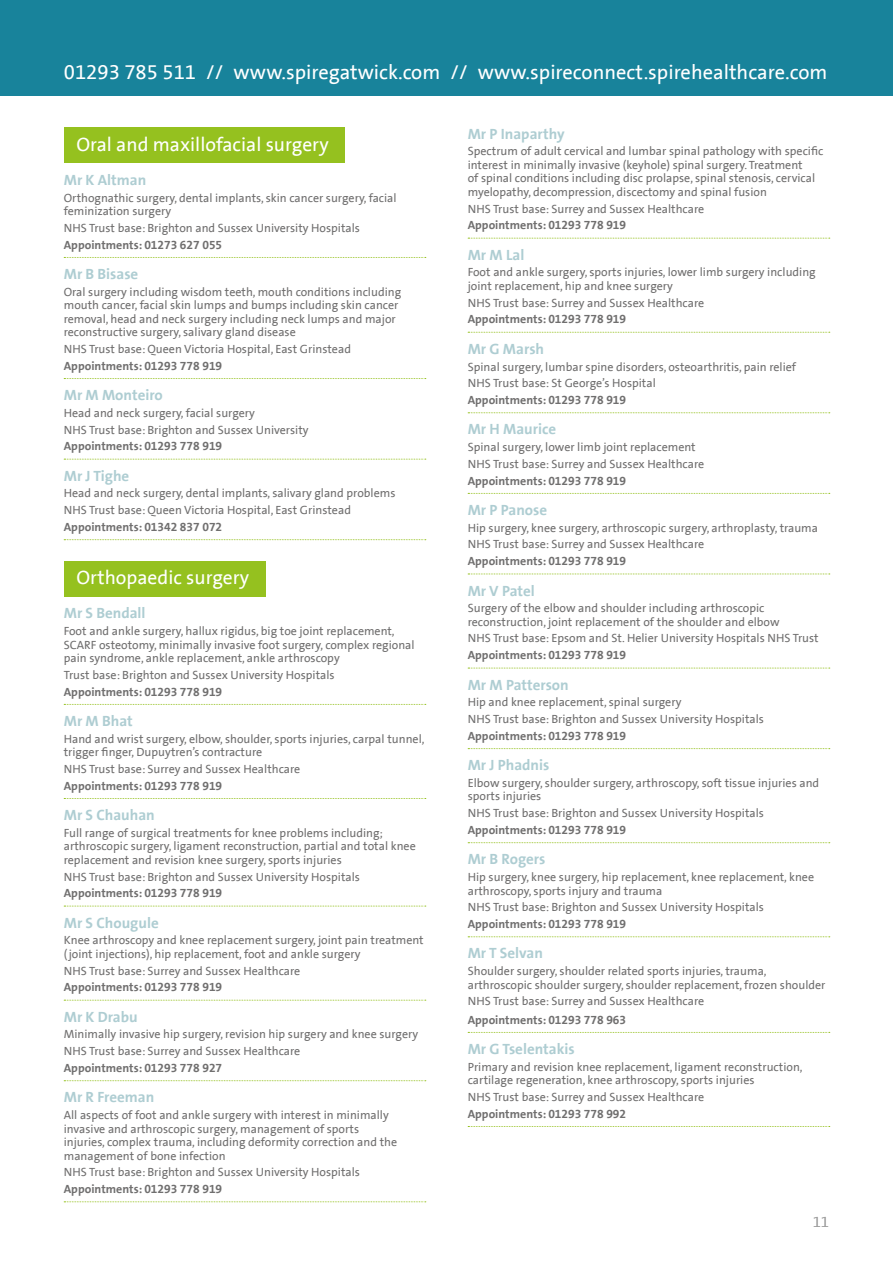
<style>
.page{position:relative;width:893px;height:1263px;background:#fff}
.page>*{position:absolute;margin:0;border:0;box-sizing:border-box;transform-origin:0 0}
.t1{font:20.4px "The Sans Spire";color:#fff}
.t2{font:19.5px "The Sans Spire";color:#fff}
.t3{font:700 15px "The Sans Spire";color:#aecdd2}
.t4{font:300 15px "The Sans Spire";color:#9f9f9f}
.t5{font:12px/13.5px "The Sans Spire";color:#706f6f}
.t6{font:700 12px "The Sans Spire";color:#706f6f}
</style>
<div class="page">
<div style="left:0;top:0;width:893px;height:95px;background:#18839b"></div>
<svg style="left:64px;top:257px;width:362px;height:1px"></svg>
<svg style="left:64px;top:378px;width:362px;height:1px"></svg>
<svg style="left:64px;top:459px;width:362px;height:1px"></svg>
<svg style="left:64px;top:539px;width:362px;height:1px"></svg>
<div style="left:64px;top:128px;width:280px;height:35px;background:#95c11f"></div>
<svg style="left:64px;top:704px;width:362px;height:1px"></svg>
<svg style="left:64px;top:798px;width:362px;height:1px"></svg>
<svg style="left:64px;top:906px;width:362px;height:1px"></svg>
<svg style="left:64px;top:1000px;width:362px;height:1px"></svg>
<svg style="left:64px;top:1080px;width:362px;height:1px"></svg>
<svg style="left:64px;top:1201px;width:362px;height:1px"></svg>
<div style="left:64px;top:561px;width:202px;height:36px;background:#95c11f"></div>
<svg style="left:468px;top:238px;width:362px;height:1px"></svg>
<svg style="left:468px;top:332px;width:362px;height:1px"></svg>
<svg style="left:468px;top:412px;width:362px;height:1px"></svg>
<svg style="left:468px;top:493px;width:362px;height:1px"></svg>
<svg style="left:468px;top:574px;width:362px;height:1px"></svg>
<svg style="left:468px;top:668px;width:362px;height:1px"></svg>
<svg style="left:468px;top:748px;width:362px;height:1px"></svg>
<svg style="left:468px;top:842px;width:362px;height:1px"></svg>
<svg style="left:468px;top:936px;width:362px;height:1px"></svg>
<svg style="left:468px;top:1032px;width:362px;height:1px"></svg>
<svg style="left:468px;top:1126px;width:362px;height:1px"></svg>
<h1 class="t1" style="left:64px;top:60px;width:765px">01293 785 511 // www.spiregatwick.com // www.spireconnect.spirehealthcare.com</h1>
<h2 class="t2" style="left:77px;top:133px;width:254px">Oral and maxillofacial surgery</h2>
<p class="t3" style="left:64px;top:171px;width:84px">Mr K Altman</p>
<p class="t5" style="left:64px;top:191px;width:334px">Orthognathic surgery, dental implants, skin cancer surgery, facial feminization surgery</p>
<p class="t5" style="left:64px;top:221px;width:298px">NHS Trust base: Brighton and Sussex University Hospitals</p>
<p class="t6" style="left:64px;top:237px;width:160px">Appointments: 01273 627 055</p>
<p class="t3" style="left:64px;top:265px;width:76px">Mr B Bisase</p>
<p class="t5" style="left:64px;top:285px;width:339px">Oral surgery including wisdom teeth, mouth conditions including mouth cancer, facial skin lumps and bumps including skin cancer removal, head and neck surgery including neck lumps and major reconstructive surgery, salivary gland disease</p>
<p class="t5" style="left:64px;top:342px;width:289px">NHS Trust base: Queen Victoria Hospital, East Grinstead</p>
<p class="t6" style="left:64px;top:358px;width:160px">Appointments: 01293 778 919</p>
<p class="t3" style="left:64px;top:386px;width:101px">Mr M Monteiro</p>
<p class="t5" style="left:64px;top:405px;width:246px;line-height:16.6px">Head and neck surgery, facial surgery<br>NHS Trust base: Brighton and Sussex University</p>
<p class="t6" style="left:64px;top:439px;width:160px">Appointments: 01293 778 919</p>
<p class="t3" style="left:64px;top:467px;width:67px">Mr J Tighe</p>
<p class="t5" style="left:64px;top:485px;width:333px;line-height:16.6px">Head and neck surgery, dental implants, salivary gland problems<br>NHS Trust base: Queen Victoria Hospital, East Grinstead</p>
<p class="t6" style="left:64px;top:520px;width:160px">Appointments: 01342 837 072</p>
<h2 class="t2" style="left:77px;top:566px;width:174px">Orthopaedic surgery</h2>
<p class="t3" style="left:64px;top:604px;width:83px">Mr S Bendall</p>
<p class="t5" style="left:64px;top:624px;width:352px">Foot and ankle surgery, hallux rigidus, big toe joint replacement,<br>SCARF osteotomy, minimally invasive foot surgery, complex regional pain syndrome, ankle replacement, ankle arthroscopy</p>
<p class="t5" style="left:64px;top:668px;width:272px">Trust base: Brighton and Sussex University Hospitals</p>
<p class="t6" style="left:64px;top:684px;width:160px">Appointments: 01293 778 919</p>
<p class="t3" style="left:64px;top:712px;width:70px">Mr M Bhat</p>
<p class="t5" style="left:64px;top:732px;width:362px">Hand and wrist surgery, elbow, shoulder, sports injuries, carpal tunnel, trigger finger, Dupuytren’s contracture</p>
<p class="t5" style="left:64px;top:762px;width:238px">NHS Trust base: Surrey and Sussex Healthcare</p>
<p class="t6" style="left:64px;top:778px;width:160px">Appointments: 01293 778 919</p>
<p class="t3" style="left:64px;top:806px;width:93px">Mr S Chauhan</p>
<p class="t5" style="left:64px;top:826px;width:353px">Full range of surgical treatments for knee problems including; arthroscopic surgery, ligament reconstruction, partial and total knee replacement and revision knee surgery, sports injuries</p>
<p class="t5" style="left:64px;top:870px;width:298px">NHS Trust base: Brighton and Sussex University Hospitals</p>
<p class="t6" style="left:64px;top:886px;width:160px">Appointments: 01293 778 919</p>
<p class="t3" style="left:64px;top:914px;width:96px">Mr S Chougule</p>
<p class="t5" style="left:64px;top:934px;width:361px">Knee arthroscopy and knee replacement surgery, joint pain treatment (joint injections), hip replacement, foot and ankle surgery</p>
<p class="t5" style="left:64px;top:964px;width:238px">NHS Trust base: Surrey and Sussex Healthcare</p>
<p class="t6" style="left:64px;top:980px;width:160px">Appointments: 01293 778 919</p>
<p class="t3" style="left:64px;top:1008px;width:75px">Mr K Drabu</p>
<p class="t5" style="left:64px;top:1026px;width:356px;line-height:16.6px">Minimally invasive hip surgery, revision hip surgery and knee surgery<br>NHS Trust base: Surrey and Sussex Healthcare</p>
<p class="t6" style="left:64px;top:1061px;width:160px">Appointments: 01293 778 927</p>
<p class="t3" style="left:64px;top:1088px;width:92px">Mr R Freeman</p>
<p class="t5" style="left:64px;top:1108px;width:335px">All aspects of foot and ankle surgery with interest in minimally invasive and arthroscopic surgery, management of sports injuries, complex trauma, including deformity correction and the management of bone infection</p>
<p class="t5" style="left:64px;top:1165px;width:298px">NHS Trust base: Brighton and Sussex University Hospitals</p>
<p class="t6" style="left:64px;top:1182px;width:160px">Appointments: 01293 778 919</p>
<p class="t3" style="left:468px;top:125px;width:98px">Mr P Inaparthy</p>
<p class="t5" style="left:468px;top:145px;width:357px">Spectrum of adult cervical and lumbar spinal pathology with specific interest in minimally invasive (keyhole) spinal surgery. Treatment<br>of spinal conditions including disc prolapse, spinal stenosis, cervical myelopathy, decompression, discectomy and spinal fusion</p>
<p class="t5" style="left:468px;top:202px;width:238px">NHS Trust base: Surrey and Sussex Healthcare</p>
<p class="t6" style="left:468px;top:218px;width:160px">Appointments: 01293 778 919</p>
<p class="t3" style="left:468px;top:246px;width:58px">Mr M Lal</p>
<p class="t5" style="left:468px;top:266px;width:349px">Foot and ankle surgery, sports injuries, lower limb surgery including joint replacement, hip and knee surgery</p>
<p class="t5" style="left:468px;top:296px;width:238px">NHS Trust base: Surrey and Sussex Healthcare</p>
<p class="t6" style="left:468px;top:312px;width:160px">Appointments: 01293 778 919</p>
<p class="t3" style="left:468px;top:340px;width:78px">Mr G Marsh</p>
<p class="t5" style="left:468px;top:358px;width:330px;line-height:16.6px">Spinal surgery, lumbar spine disorders, osteoarthritis, pain relief<br>NHS Trust base: St George’s Hospital</p>
<p class="t6" style="left:468px;top:393px;width:160px">Appointments: 01293 778 919</p>
<p class="t3" style="left:468px;top:420px;width:90px">Mr H Maurice</p>
<p class="t5" style="left:468px;top:439px;width:238px;line-height:16.6px">Spinal surgery, lower limb joint replacement<br>NHS Trust base: Surrey and Sussex Healthcare</p>
<p class="t6" style="left:468px;top:473px;width:160px">Appointments: 01293 778 919</p>
<p class="t3" style="left:468px;top:501px;width:81px">Mr P Panose</p>
<p class="t5" style="left:468px;top:519px;width:352px;line-height:16.6px">Hip surgery, knee surgery, arthroscopic surgery, arthroplasty, trauma<br>NHS Trust base: Surrey and Sussex Healthcare</p>
<p class="t6" style="left:468px;top:554px;width:160px">Appointments: 01293 778 919</p>
<p class="t3" style="left:468px;top:582px;width:68px">Mr V Patel</p>
<p class="t5" style="left:468px;top:602px;width:313px">Surgery of the elbow and shoulder including arthroscopic reconstruction, joint replacement of the shoulder and elbow</p>
<p class="t5" style="left:468px;top:632px;width:352px">NHS Trust base: Epsom and St. Helier University Hospitals NHS Trust</p>
<p class="t6" style="left:468px;top:648px;width:160px">Appointments: 01293 778 919</p>
<p class="t3" style="left:468px;top:676px;width:103px">Mr M Patterson</p>
<p class="t5" style="left:468px;top:694px;width:298px;line-height:16.6px">Hip and knee replacement, spinal surgery<br>NHS Trust base: Brighton and Sussex University Hospitals</p>
<p class="t6" style="left:468px;top:728px;width:160px">Appointments: 01293 778 919</p>
<p class="t3" style="left:468px;top:756px;width:83px">Mr J Phadnis</p>
<p class="t5" style="left:468px;top:776px;width:353px">Elbow surgery, shoulder surgery, arthroscopy, soft tissue injuries and sports injuries</p>
<p class="t5" style="left:468px;top:806px;width:298px">NHS Trust base: Brighton and Sussex University Hospitals</p>
<p class="t6" style="left:468px;top:823px;width:160px">Appointments: 01293 778 919</p>
<p class="t3" style="left:468px;top:850px;width:79px">Mr B Rogers</p>
<p class="t5" style="left:468px;top:870px;width:348px">Hip surgery, knee surgery, hip replacement, knee replacement, knee arthroscopy, sports injury and trauma</p>
<p class="t5" style="left:468px;top:900px;width:298px">NHS Trust base: Brighton and Sussex University Hospitals</p>
<p class="t6" style="left:468px;top:917px;width:160px">Appointments: 01293 778 919</p>
<p class="t3" style="left:468px;top:944px;width:77px">Mr T Selvan</p>
<p class="t5" style="left:468px;top:964px;width:359px">Shoulder surgery, shoulder related sports injuries, trauma, arthroscopic shoulder surgery, shoulder replacement, frozen shoulder</p>
<p class="t5" style="left:468px;top:994px;width:238px">NHS Trust base: Surrey and Sussex Healthcare</p>
<p class="t6" style="left:468px;top:1012px;width:160px">Appointments: 01293 778 963</p>
<p class="t3" style="left:468px;top:1040px;width:109px">Mr G Tselentakis</p>
<p class="t5" style="left:468px;top:1060px;width:336px">Primary and revision knee replacement, ligament reconstruction, cartilage regeneration, knee arthroscopy, sports injuries</p>
<p class="t5" style="left:468px;top:1090px;width:238px">NHS Trust base: Surrey and Sussex Healthcare</p>
<p class="t6" style="left:468px;top:1106px;width:160px">Appointments: 01293 778 992</p>
<p class="t4" style="left:813px;top:1213px;width:18px">11</p>
</div>
